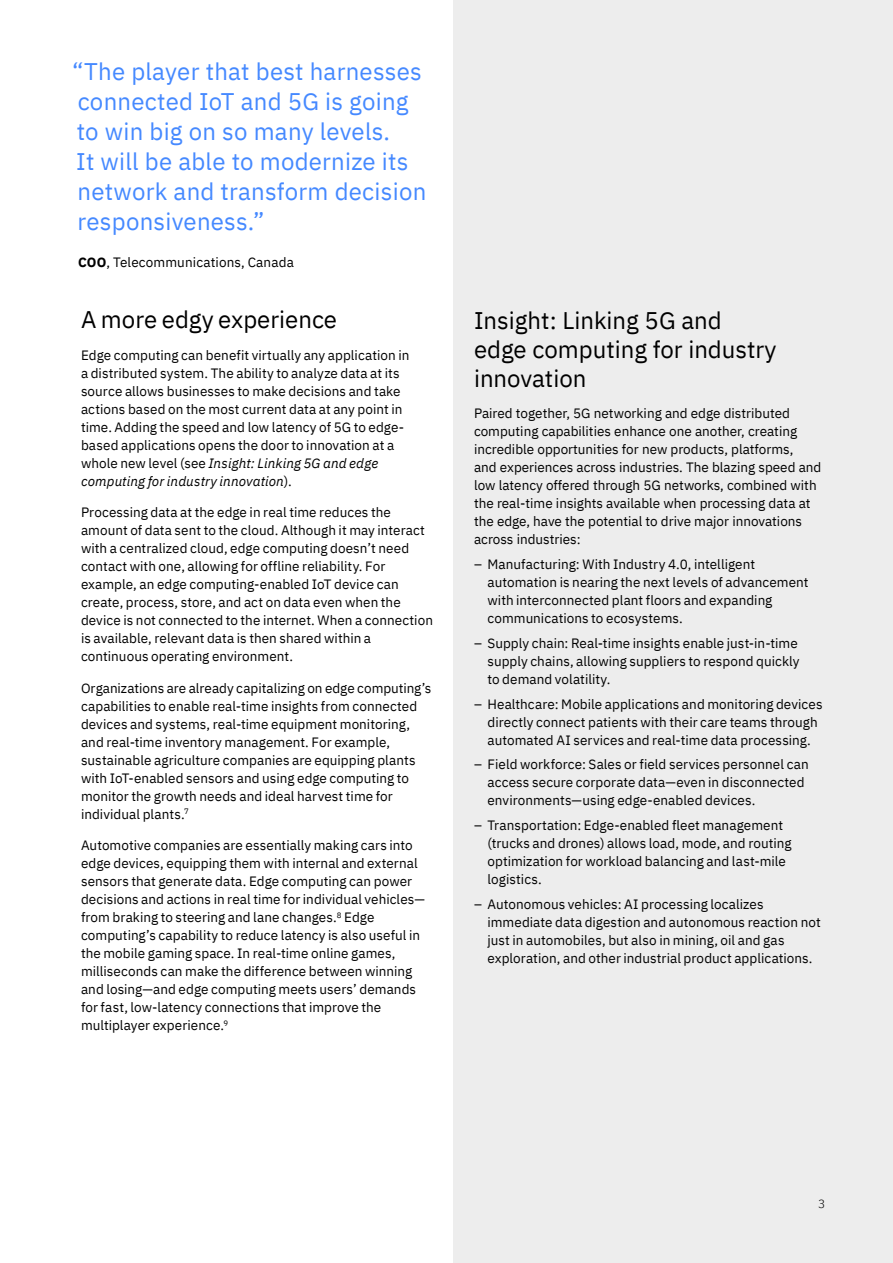
<style>
.page{position:relative;width:893px;height:1263px;background:#fff}
.page>*{position:absolute;margin:0;border:0;box-sizing:border-box;transform-origin:0 0}
.t1{font:24px/30px "IBM Plex Sans";letter-spacing:.01em;color:#4589ff}
.t2{font:24px/28.8px "IBM Plex Sans";color:#000}
.t3{font:13.5px/18px "IBM Plex Sans";letter-spacing:.005em;color:#000}
.t4{font:300 12px "IBM Plex Sans";color:#000}
.s1{font-weight:700}
.s2{font-style:italic}
</style>
<div class="page">
<div style="left:453px;top:0;width:440px;height:1263px;background:#ededed"></div>
<h1 class="t1" style="left:72px;top:58px;width:356px">“The player that best harnesses connected IoT and 5G is going to win big on so many levels.<br>It will be able to modernize its network and transform decision responsiveness.”</h1>
<p class="t3" style="left:78px;top:254px;width:217px"><span class="s1">COO</span>, Telecommunications, Canada</p>
<h1 class="t2" style="left:81px;top:307px;width:258px">A more edgy experience</h1>
<p class="t3" style="left:81px;top:347px;width:330px">Edge computing can benefit virtually any application in a distributed system. The ability to analyze data at its source allows businesses to make decisions and take actions based on the most current data at any point in time. Adding the speed and low latency of 5G to edge&shy;based applications opens the door to innovation at a whole new level (see <span class="s2">Insight: Linking 5G and edge computing for industry innovation</span>).</p>
<p class="t3" style="left:81px;top:504px;width:354px">Processing data at the edge in real time reduces the amount of data sent to the cloud. Although it may interact with a centralized cloud, edge computing doesn’t need contact with one, allowing for offline reliability. For example, an edge computing-enabled IoT device can create, process, store, and act on data even when the device is not connected to the internet. When a connection is available, relevant data is then shared within a continuous operating environment.</p>
<p class="t3" style="left:81px;top:680px;width:352px">Organizations are already capitalizing on edge computing’s capabilities to enable real-time insights from connected devices and systems, real-time equipment monitoring, and real-time inventory management. For example, sustainable agriculture companies are equipping plants with IoT-enabled sensors and using edge computing to monitor the growth needs and ideal harvest time for individual plants.<sup>7</sup></p>
<p class="t3" style="left:81px;top:837px;width:345px">Automotive companies are essentially making cars into edge devices, equipping them with internal and external sensors that generate data. Edge computing can power decisions and actions in real time for individual vehicles— from braking to steering and lane changes.<sup>8</sup> Edge computing’s capability to reduce latency is also useful in the mobile gaming space. In real-time online games, milliseconds can make the difference between winning and losing—and edge computing meets users’ demands for fast, low-latency connections that improve the multiplayer experience.<sup>9</sup></p>
<h1 class="t2" style="left:474px;top:308px;width:304px">Insight: Linking 5G and edge computing for industry innovation</h1>
<p class="t3" style="left:474px;top:405px;width:349px">Paired together, 5G networking and edge distributed computing capabilities enhance one another, creating incredible opportunities for new products, platforms,<br>and experiences across industries. The blazing speed and low latency offered through 5G networks, combined with the real-time insights available when processing data at the edge, have the potential to drive major innovations across industries:</p>
<p class="t3" style="left:487px;top:556px;width:323px;text-indent:-14px">– Manufacturing: With Industry 4.0, intelligent automation is nearing the next levels of advancement with interconnected plant floors and expanding communications to ecosystems.</p>
<p class="t3" style="left:487px;top:635px;width:314px;text-indent:-14px">– Supply chain: Real-time insights enable just-in-time supply chains, allowing suppliers to respond quickly to demand volatility.</p>
<p class="t3" style="left:487px;top:696px;width:337px;text-indent:-14px">– Healthcare: Mobile applications and monitoring devices directly connect patients with their care teams through automated AI services and real-time data processing.</p>
<p class="t3" style="left:487px;top:756px;width:323px;text-indent:-14px">– Field workforce: Sales or field services personnel can access secure corporate data—even in disconnected environments—using edge-enabled devices.</p>
<p class="t3" style="left:487px;top:817px;width:306px;text-indent:-14px">– Transportation: Edge-enabled fleet management (trucks and drones) allows load, mode, and routing optimization for workload balancing and last-mile logistics.</p>
<p class="t3" style="left:487px;top:896px;width:335px;text-indent:-14px">– Autonomous vehicles: AI processing localizes immediate data digestion and autonomous reaction not just in automobiles, but also in mining, oil and gas exploration, and other industrial product applications.</p>
<p class="t4" style="left:818px;top:1197px;width:9px">3</p>
</div>
